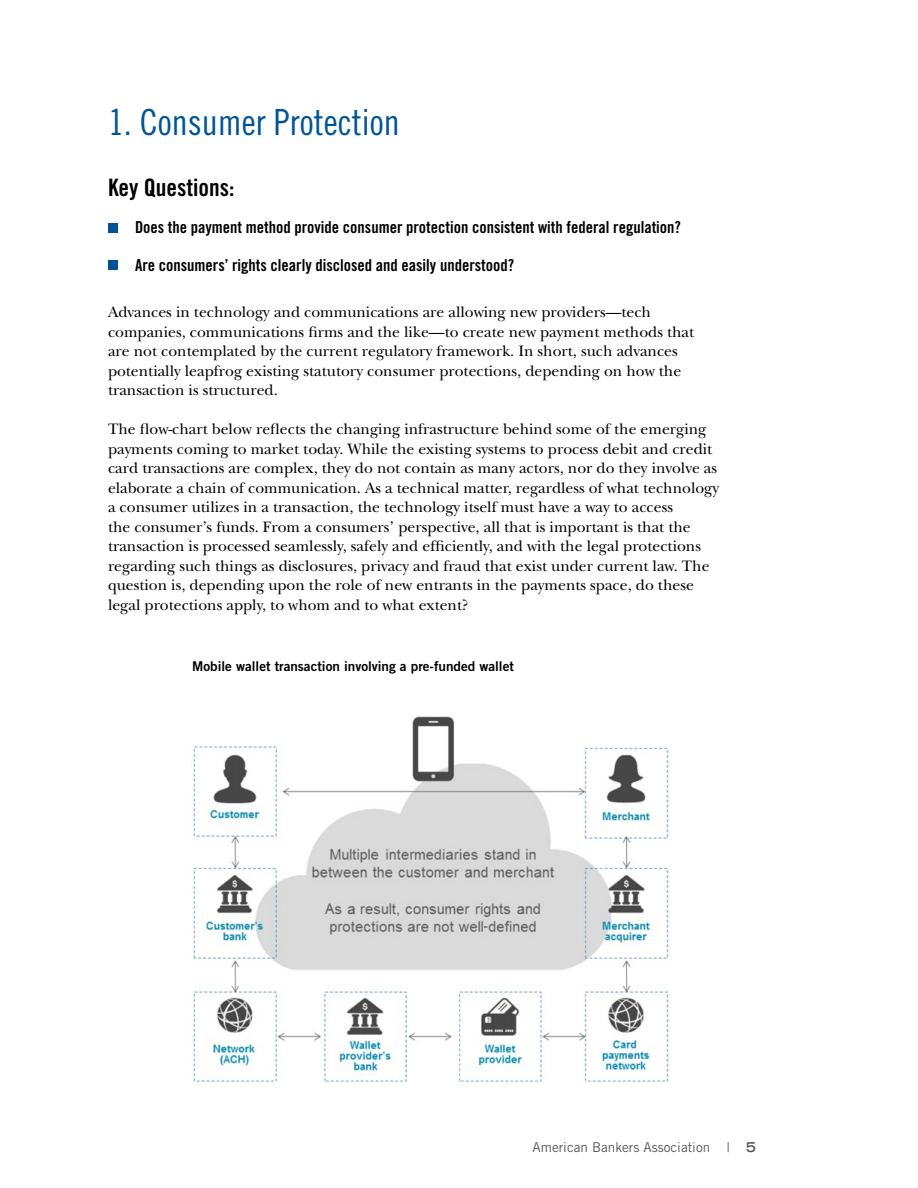
<style>
.page{position:relative;width:918px;height:1188px;background:#fff}
.page>*{position:absolute;margin:0;border:0;box-sizing:border-box;transform-origin:0 0}
.t1{font:36px "Trade Gothic LT Std Cn 18";color:#005496}
.t2{font:24px "Trade Gothic LT Std Bd Cn 20";color:#000}
.t3{font:16.5px "Trade Gothic LT Std Bd Cn 20";color:#000}
.t4{font:15.75px/19.5px "New Baskerville Std";color:#000}
.t5{font:13.5px "Trade Gothic LT Std Bd 2";color:#000}
.t6{font:13.5px "Trade Gothic LT Std";color:#58595b}
.s1{font-weight:700;font-stretch:expanded}
</style>
<div class="page">
<div style="left:108px;top:223px;width:9px;height:9px;background:#005496"></div>
<div style="left:108px;top:261px;width:9px;height:9px;background:#005496"></div>
<img style="left:193px;top:716px;width:476px;height:366px">
<h1 class="t1" style="left:108px;top:101px;width:293px">1. Consumer Protection</h1>
<h2 class="t2" style="left:108px;top:173px;width:128px">Key Questions:</h2>
<p class="t3" style="left:135px;top:218px;width:547px">Does the payment method provide consumer protection consistent with federal regulation?</p>
<p class="t3" style="left:135px;top:255px;width:381px">Are consumers’ rights clearly disclosed and easily understood?</p>
<p class="t4" style="left:108px;top:303px;width:588px">Advances in technology and communications are allowing new providers—tech companies, communications firms and the like—to create new payment methods that are not contemplated by the current regulatory framework. In short, such advances potentially leapfrog existing statutory consumer protections, depending on how the transaction is structured.</p>
<p class="t4" style="left:108px;top:420px;width:613px">The flow-chart below reflects the changing infrastructure behind some of the emerging payments coming to market today. While the existing systems to process debit and credit card transactions are complex, they do not contain as many actors, nor do they involve as elaborate a chain of communication. As a technical matter, regardless of what technology a consumer utilizes in a transaction, the technology itself must have a way to access<br>the consumer’s funds. From a consumers’ perspective, all that is important is that the transaction is processed seamlessly, safely and efficiently, and with the legal protections regarding such things as disclosures, privacy and fraud that exist under current law. The question is, depending upon the role of new entrants in the payments space, do these legal protections apply, to whom and to what extent?</p>
<p class="t5" style="left:192px;top:658px;width:323px">Mobile wallet transaction involving a pre-funded wallet</p>
<p class="t6" style="left:533px;top:1139px;width:225px">American Bankers Association | <span class="s1">5</span></p>
</div>
